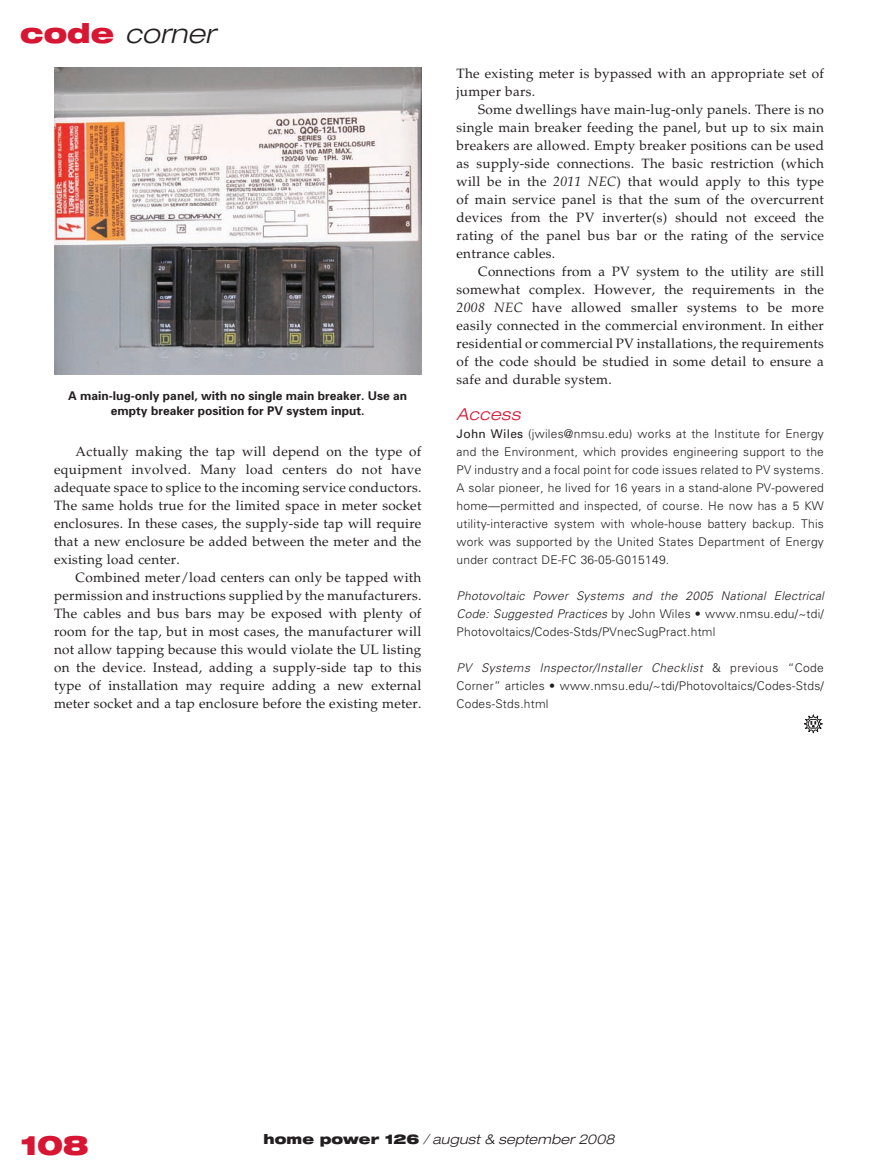
<style>
.page{position:relative;width:878px;height:1175px;background:#fff}
.page>*{position:absolute;margin:0;border:0;box-sizing:border-box;transform-origin:0 0}
.Sidebar_Body{font:italic 300 expanded 27px "Helvetica Neue";letter-spacing:.005em;color:#231f20}
.t1{font:900 expanded 27px "Helvetica Neue";color:#d71634}
.Head_2{font:italic 300 expanded 16.5px "Helvetica Neue";letter-spacing:.035em;color:#d71634}
.Body{font:13.5px/18px "Palatino";letter-spacing:.02em;color:#231f20;text-align:justify}
.t2{font:italic 300 expanded 13.5px "Helvetica Neue";letter-spacing:.02em;color:#231f20}
.Access_New{font:300 12px/18px "Univers";letter-spacing:.02em;color:#231f20;text-align:justify}
.Access_New-2{font:italic 300 12px/18px "Univers";letter-spacing:.02em;color:#231f20;text-align:justify}
.t3{font:700 12px/14.2px "Univers";color:#231f20;text-align:center}
.s1{font-weight:900;font-style:normal;color:#d71634}
.s2{font-style:italic}
.s3{font-weight:400}
.s4{font-style:normal}
.s5{font-weight:900;font-style:normal}
</style>
<div class="page">
<img style="left:54px;top:68px;width:367px;height:306px">
<svg style="left:804px;top:714px;width:19px;height:20px"></svg>
<p class="Sidebar_Body" style="left:20px;top:17px;width:196px"><span class="s1">code</span> corner</p>
<p class="t3" style="left:68px;top:388px;width:340px">A main-lug-only panel, with no single main breaker. Use an empty breaker position for PV system input.</p>
<p class="Body" style="left:54px;top:443px;width:369px;text-indent:22px">Actually making the tap will depend on the type of equipment involved. Many load centers do not have adequate space to splice to the incoming service conductors.<br>The same holds true for the limited space in meter socket enclosures. In these cases, the supply-side tap will require that a new enclosure be added between the meter and the existing load center.</p>
<p class="Body" style="left:54px;top:569px;width:369px;text-indent:22px">Combined meter/load centers can only be tapped with permission and instructions supplied by the manufacturers.<br>The cables and bus bars may be exposed with plenty of room for the tap, but in most cases, the manufacturer will not allow tapping because this would violate the UL listing on the device. Instead, adding a supply-side tap to this type of installation may require adding a new external meter socket and a tap enclosure before the existing meter.</p>
<p class="Body" style="left:456px;top:65px;width:369px">The existing meter is bypassed with an appropriate set of jumper bars.</p>
<p class="Body" style="left:456px;top:101px;width:369px;text-indent:22px">Some dwellings have main-lug-only panels. There is no single main breaker feeding the panel, but up to six main breakers are allowed. Empty breaker positions can be used as supply-side connections. The basic restriction (which will be in the <span class="s2">2011 NEC</span>) that would apply to this type of main service panel is that the sum of the overcurrent devices from the PV inverter(s) should not exceed the rating of the panel bus bar or the rating of the service entrance cables.</p>
<p class="Body" style="left:456px;top:263px;width:369px;text-indent:22px">Connections from a PV system to the utility are still somewhat complex. However, the requirements in the <span class="s2">2008 NEC</span> have allowed smaller systems to be more easily connected in the commercial environment. In either residential or commercial PV installations, the requirements of the code should be studied in some detail to ensure a safe and durable system.</p>
<p class="Head_2" style="left:456px;top:404px;width:65px">Access</p>
<p class="Access_New" style="left:456px;top:425px;width:369px"><span class="s3">John Wiles</span> (jwiles@nmsu.edu) works at the Institute for Energy and the Environment, which provides engineering support to the PV industry and a focal point for code issues related to PV systems.<br>A solar pioneer, he lived for 16 years in a stand-alone PV-powered home—permitted and inspected, of course. He now has a 5 KW utility-interactive system with whole-house battery backup. This work was supported by the United States Department of Energy under contract DE-FC 36-05-G015149.</p>
<p class="Access_New-2" style="left:456px;top:587px;width:369px">Photovoltaic Power Systems and the 2005 National Electrical Code: Suggested Practices <span class="s4">by John Wiles • www.nmsu.edu/~tdi/ Photovoltaics/Codes-Stds/PVnecSugPract.html</span></p>
<p class="Access_New" style="left:456px;top:659px;width:369px"><span class="s2">PV Systems Inspector/Installer Checklist</span> &amp; previous “Code Corner” articles • www.nmsu.edu/~tdi/Photovoltaics/Codes-Stds/ Codes-Stds.html</p>
<p class="t1" style="left:20px;top:1128px;width:70px">108</p>
<p class="t2" style="left:263px;top:1131px;width:353px"><span class="s5">home power 126</span> / august &amp; september 2008</p>
</div>
